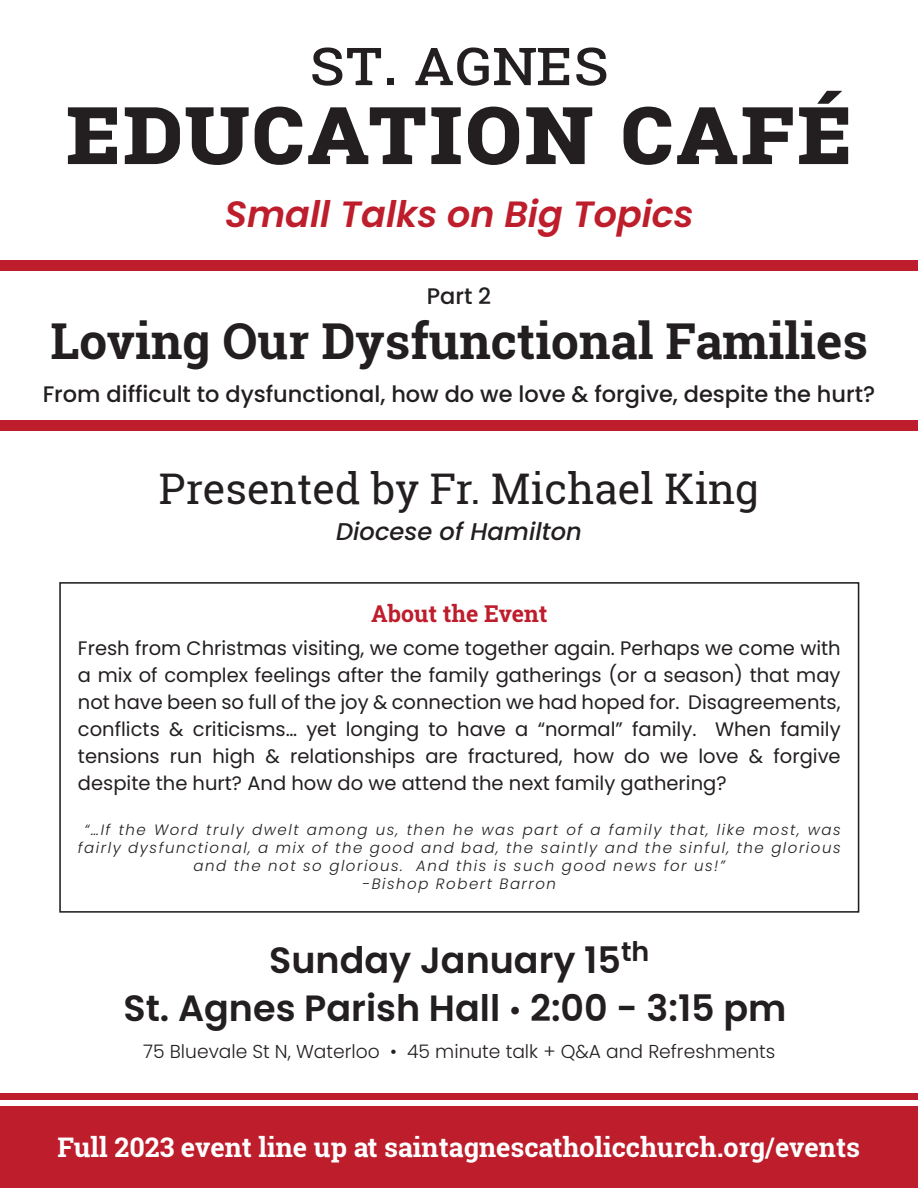
<style>
.page{position:relative;width:918px;height:1188px;background:#fff}
.page>*{position:absolute;margin:0;border:0;box-sizing:border-box;transform-origin:0 0}
.t1{font:700 99.75px "Roboto Slab";color:#231f20}
.t2{font:65.25px "Roboto Slab";color:#231f20}
.t3{font:700 49.5px "Roboto Slab";color:#231f20}
.t4{font:42.3px "Roboto Slab";color:#231f20}
.t5{font:600 36.6px "Poppins";color:#231f20}
.t6{font:italic 600 36.6px "Poppins";color:#be1d2c}
.t7{font:700 27px "Roboto Slab";color:#fff}
.t8{font:italic 500 24.15px "Poppins";color:#231f20}
.t9{font:700 23.25px "Roboto Slab";color:#be1d2c}
.t10{font:500 22.5px "Poppins";color:#231f20}
.t11{font:19.5px/27px "Poppins";color:#231f20;text-align:justify}
.t12{font:300 18.75px "Poppins";color:#231f20}
.t13{font:italic 300 15px/18px "Poppins";letter-spacing:.1em;color:#231f20;text-align:center}
.s1{font-weight:400;font-size:31.2px}
</style>
<div class="page">
<div style="left:0;top:1106px;width:918px;height:82px;background:#be1d2c"></div>
<div style="left:0;top:1093px;width:918px;height:7px;background:#be1d2c"></div>
<div style="left:0;top:261px;width:918px;height:10px;background:#be1d2c"></div>
<div style="left:0;top:421px;width:918px;height:10px;background:#be1d2c"></div>
<div style="left:59px;top:582px;width:800px;height:331px;border:2px solid #231f20"></div>
<h2 class="t2" style="left:309px;top:17px;width:302px">ST. AGNES</h2>
<h1 class="t1" style="left:65px;top:60px;width:791px">EDUCATION CAFÉ</h1>
<h3 class="t6" style="left:225px;top:193px;width:471px">Small Talks on Big Topics</h3>
<p class="t10" style="left:427px;top:283px;width:66px">Part 2</p>
<h3 class="t3" style="left:50px;top:307px;width:819px">Loving Our Dysfunctional Families</h3>
<p class="t10" style="left:43px;top:381px;width:834px">From difficult to dysfunctional, how do we love &amp; forgive, despite the hurt?</p>
<h3 class="t4" style="left:159px;top:459px;width:602px">Presented by Fr. Michael King</h3>
<p class="t8" style="left:336px;top:518px;width:247px">Diocese of Hamilton</p>
<p class="t9" style="left:371px;top:598px;width:178px">About the Event</p>
<p class="t11" style="left:78px;top:635px;width:764px">Fresh from Christmas visiting, we come together again. Perhaps we come with a mix of complex feelings after the family gatherings (or a season) that may not have been so full of the joy &amp; connection we had hoped for. Disagreements, conflicts &amp; criticisms… yet longing to have a “normal” family. When family tensions run high &amp; relationships are fractured, how do we love &amp; forgive despite the hurt? And how do we attend the next family gathering?</p>
<p class="t13" style="left:78px;top:821px;width:764px">“…If the Word truly dwelt among us, then he was part of a family that, like most, was fairly dysfunctional, a mix of the good and bad, the saintly and the sinful, the glorious and the not so glorious. And this is such good news for us!”<br>-Bishop Robert Barron</p>
<h3 class="t5" style="left:269px;top:939px;width:382px">Sunday January 15<sup>th</sup></h3>
<h3 class="t5" style="left:123px;top:986px;width:665px">St. Agnes Parish Hall <span class="s1">•</span> 2:00 - 3:15 pm</h3>
<p class="t12" style="left:143px;top:1041px;width:634px">75 Bluevale St N, Waterloo • 45 minute talk + Q&amp;A and Refreshments</p>
<h3 class="t7" style="left:57px;top:1128px;width:804px">Full 2023 event line up at saintagnescatholicchurch.org/events</h3>
</div>
